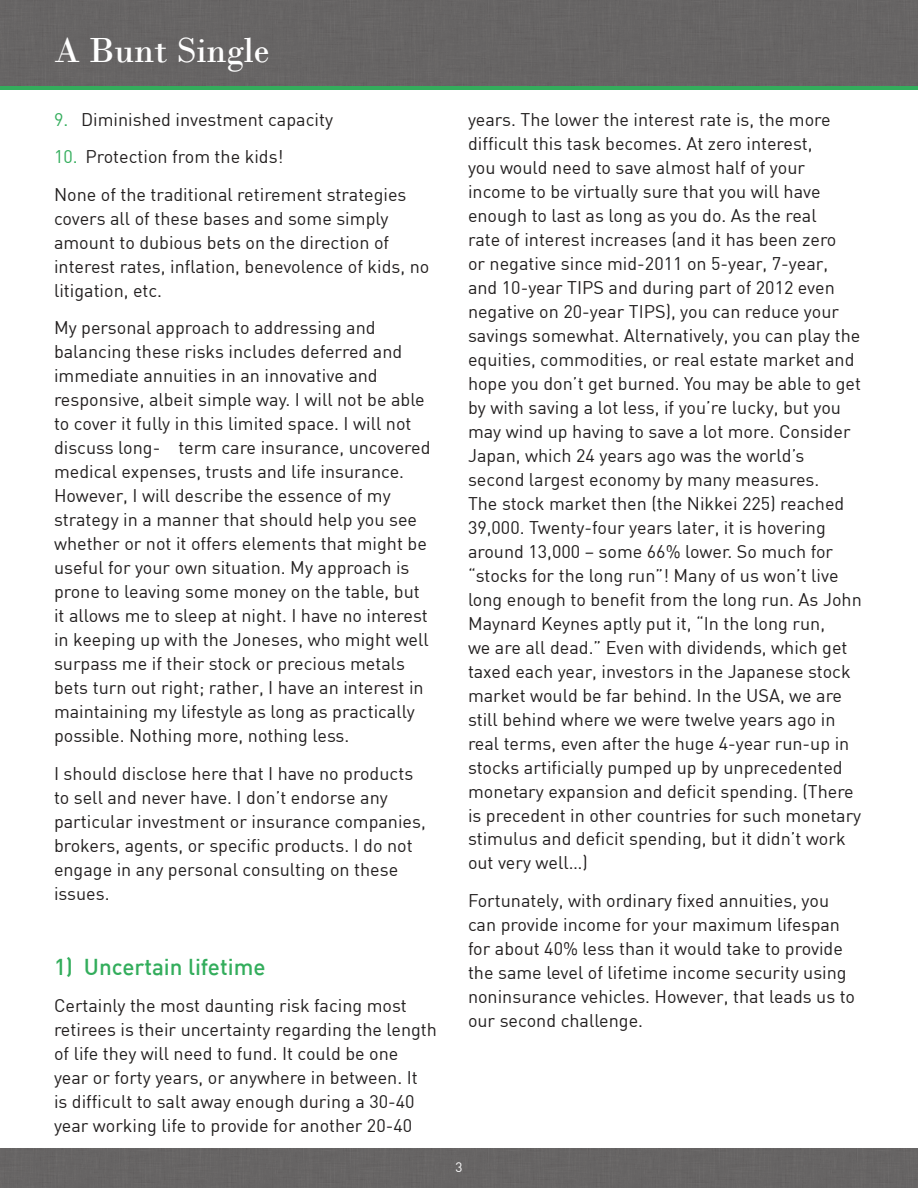
<style>
.page{position:relative;width:918px;height:1188px;background:#fff}
.page>*{position:absolute;margin:0;border:0;box-sizing:border-box;transform-origin:0 0}
.t1{font:36.6px "Bodoni";color:#fff}
.t2{font:500 22.5px "DIN";color:#33ad5c}
.t3{font:18px/24px "DIN";color:#221f1f}
.t4{font:13.5px "DIN";color:#fff}
.s1{color:#33ad5c}
</style>
<div class="page">
<div style="left:0;top:0;width:918px;height:86px;background:#676565"></div>
<hr style="left:0;top:86px;width:918px;height:4px;background:#33ad5c">
<svg style="left:0;top:1148px;width:918px;height:1px"></svg>
<div style="left:0;top:1149px;width:918px;height:39px;background:#676565"></div>
<h1 class="t1" style="left:54px;top:34px;width:217px">A Bunt Single</h1>
<p class="t3" style="left:54px;top:107px;width:281px"><span class="s1">9.</span> Diminished investment capacity</p>
<p class="t3" style="left:54px;top:138px;width:354px;line-height:37.5px"><span class="s1">10.</span> Protection from the kids!<br>None of the traditional retirement strategies</p>
<p class="t3" style="left:54px;top:207px;width:377px">covers all of these bases and some simply amount to dubious bets on the direction of interest rates, inflation, benevolence of kids, no litigation, etc.</p>
<p class="t3" style="left:54px;top:317px;width:378px">My personal approach to addressing and balancing these risks includes deferred and immediate annuities in an innovative and responsive, albeit simple way. I will not be able to cover it fully in this limited space. I will not discuss long- ฀term care insurance, uncovered medical expenses, trusts and life insurance.<br>However, I will describe the essence of my strategy in a manner that should help you see whether or not it offers elements that might be useful for your own situation. My approach is prone to leaving some money on the table, but it allows me to sleep at night. I have no interest in keeping up with the Joneses, who might well surpass me if their stock or precious metals bets turn out right; rather, I have an interest in maintaining my lifestyle as long as practically possible. Nothing more, nothing less.</p>
<p class="t3" style="left:54px;top:762px;width:373px">I should disclose here that I have no products to sell and never have. I don’t endorse any particular investment or insurance companies, brokers, agents, or specific products. I do not engage in any personal consulting on these issues.</p>
<p class="t2" style="left:54px;top:957px;width:213px">1) Uncertain lifetime</p>
<p class="t3" style="left:54px;top:995px;width:385px">Certainly the most daunting risk facing most retirees is their uncertainty regarding the length of life they will need to fund. It could be one year or forty years, or anywhere in between. It<br>is difficult to salt away enough during a 30- 40 year working life to provide for another 20- 40</p>
<p class="t3" style="left:468px;top:108px;width:395px">years. The lower the interest rate is, the more difficult this task becomes. At zero interest,<br>you would need to save almost half of your income to be virtually sure that you will have enough to last as long as you do. As the real<br>rate of interest increases (and it has been zero<br>or negative since mid- 2011 on 5- year, 7- year, and 10- year TIPS and during part of 2012 even negative on 20- year TIPS), you can reduce your savings somewhat. Alternatively, you can play the equities, commodities, or real estate market and hope you don’t get burned. You may be able to get by with saving a lot less, if you’re lucky, but you may wind up having to save a lot more. Consider Japan, which 24 years ago was the world’s second largest economy by many measures.<br>The stock market then (the Nikkei 225) reached 39,000. Twenty- four years later, it is hovering around 13,000 – some 66% lower. So much for “stocks for the long run”! Many of us won’t live long enough to benefit from the long run. As John Maynard Keynes aptly put it, “In the long run,<br>we are all dead.” Even with dividends, which get taxed each year, investors in the Japanese stock market would be far behind. In the USA, we are still behind where we were twelve years ago in real terms, even after the huge 4- year run- up in stocks artificially pumped up by unprecedented monetary expansion and deficit spending. (There is precedent in other countries for such monetary stimulus and deficit spending, but it didn’t work out very well…)</p>
<p class="t3" style="left:468px;top:888px;width:389px">Fortunately, with ordinary fixed annuities, you can provide income for your maximum lifespan for about 40% less than it would take to provide the same level of lifetime income security using noninsurance vehicles. However, that leads us to our second challenge.</p>
<p class="t4" style="left:455px;top:1161px;width:9px">3</p>
</div>
